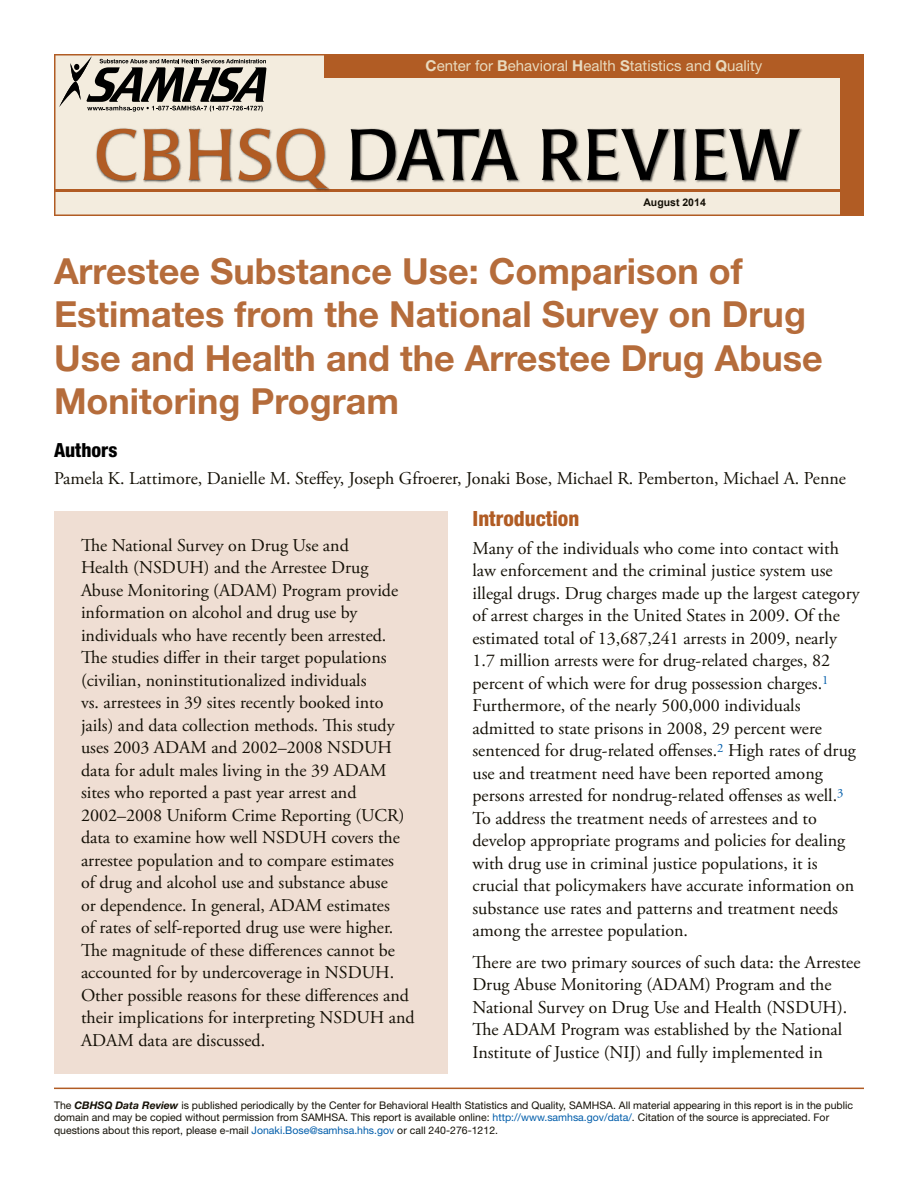
<style>
.page{position:relative;width:918px;height:1188px;background:#fff}
.page>*{position:absolute;margin:0;border:0;box-sizing:border-box;transform-origin:0 0}
.t1{font:71.25px "Poppl Laudatio";letter-spacing:.01em;color:#000}
.t2{font:700 36px/43.2px "Helvetica Neue LT Std";color:#b56c3b}
.t3{font:800 condensed 21px "Helvetica Neue LT Std";color:#b15c24}
.t4{font:800 condensed 19.5px "Helvetica Neue LT Std";color:#000}
.t5{font:18px/22.5px "Adobe Garamond Pro";color:#141006}
.t6{font:15px "Helvetica Neue LT Std";color:#e8dabe}
.t7{font:10.5px/12.6px "Helvetica Neue LT Std";color:#141006}
.t8{font:700 10.5px "Arial";color:#141006}
.s1{font-weight:700}
.s2{color:#b15c24}
.s3{font-weight:700;font-style:italic}
.s4{color:#005daa}
</style>
<div class="page">
<div style="left:54px;top:511px;width:393px;height:562px;background:#efded3"></div>
<svg style="left:54px;top:54px;width:270px;height:162px;background:#ecdecc"></svg>
<hr style="left:55px;top:189px;width:808px;height:3px;background:#b15c24">
<svg style="left:324px;top:54px;width:540px;height:162px;background:#dab799"></svg>
<svg style="left:59px;top:56px;width:207px;height:56px;background:#98948b"></svg>
<img style="left:92px;top:117px;width:712px;height:85px">
<hr style="left:54px;top:1088px;width:810px;height:1px;background:#b15c24">
<p class="t6" style="left:426px;top:57px;width:338px"><span class="s1">C</span>enter for <span class="s1">B</span>ehavioral <span class="s1">H</span>ealth <span class="s1">S</span>tatistics and <span class="s1">Q</span>uality</p>
<h1 class="t1" style="left:94px;top:115px;width:708px"><span class="s2">CBHSQ</span> DATA REVIEW</h1>
<p class="t8" style="left:643px;top:196px;width:64px">August 2014</p>
<h2 class="t2" style="left:54px;top:249px;width:770px">Arrestee Substance Use: Comparison of Estimates from the National Survey on Drug Use and Health and the Arrestee Drug Abuse Monitoring Program</h2>
<p class="t4" style="left:54px;top:437px;width:65px">Authors</p>
<p class="t5" style="left:54px;top:468px;width:794px">Pamela K. Lattimore, Danielle M. Steffey, Joseph Gfroerer, Jonaki Bose, Michael R. Pemberton, Michael A. Penne</p>
<p class="t5" style="left:81px;top:535px;width:335px">The National Survey on Drug Use and<br>Health (NSDUH) and the Arrestee Drug Abuse Monitoring (ADAM) Program provide information on alcohol and drug use by individuals who have recently been arrested.<br>The studies differ in their target populations (civilian, noninstitutionalized individuals<br>vs. arrestees in 39 sites recently booked into jails) and data collection methods. This study uses 2003 ADAM and 2002–2008 NSDUH data for adult males living in the 39 ADAM sites who reported a past year arrest and 2002–2008 Uniform Crime Reporting (UCR) data to examine how well NSDUH covers the arrestee population and to compare estimates<br>of drug and alcohol use and substance abuse<br>or dependence. In general, ADAM estimates<br>of rates of self-reported drug use were higher.<br>The magnitude of these differences cannot be accounted for by undercoverage in NSDUH.<br>Other possible reasons for these differences and their implications for interpreting NSDUH and ADAM data are discussed.</p>
<p class="t3" style="left:472px;top:505px;width:108px">Introduction</p>
<p class="t5" style="left:472px;top:537px;width:389px">Many of the individuals who come into contact with law enforcement and the criminal justice system use illegal drugs. Drug charges made up the largest category of arrest charges in the United States in 2009. Of the estimated total of 13,687,241 arrests in 2009, nearly 1.7 million arrests were for drug-related charges, 82 percent of which were for drug possession charges.<sup>1<br></sup>Furthermore, of the nearly 500,000 individuals admitted to state prisons in 2008, 29 percent were sentenced for drug-related offenses.<sup>2</sup> High rates of drug use and treatment need have been reported among persons arrested for nondrug-related offenses as well.<sup>3<br></sup>To address the treatment needs of arrestees and to develop appropriate programs and policies for dealing with drug use in criminal justice populations, it is crucial that policymakers have accurate information on substance use rates and patterns and treatment needs among the arrestee population.</p>
<p class="t5" style="left:472px;top:951px;width:390px">There are two primary sources of such data: the Arrestee Drug Abuse Monitoring (ADAM) Program and the National Survey on Drug Use and Health (NSDUH).<br>The ADAM Program was established by the National Institute of Justice (NIJ) and fully implemented in</p>
<p class="t7" style="left:54px;top:1098px;width:801px">The <span class="s3">CBHSQ Data Review</span> is published periodically by the Center for Behavioral Health Statistics and Quality, SAMHSA. All material appearing in this report is in the public domain and may be copied without permission from SAMHSA. This report is available online: <span class="s4">http://www.samhsa.gov/data/</span>. Citation of the source is appreciated. For questions about this report, please e-mail <span class="s4">Jonaki.Bose@samhsa.hhs.gov</span> or call 240-276-1212.</p>
</div>
